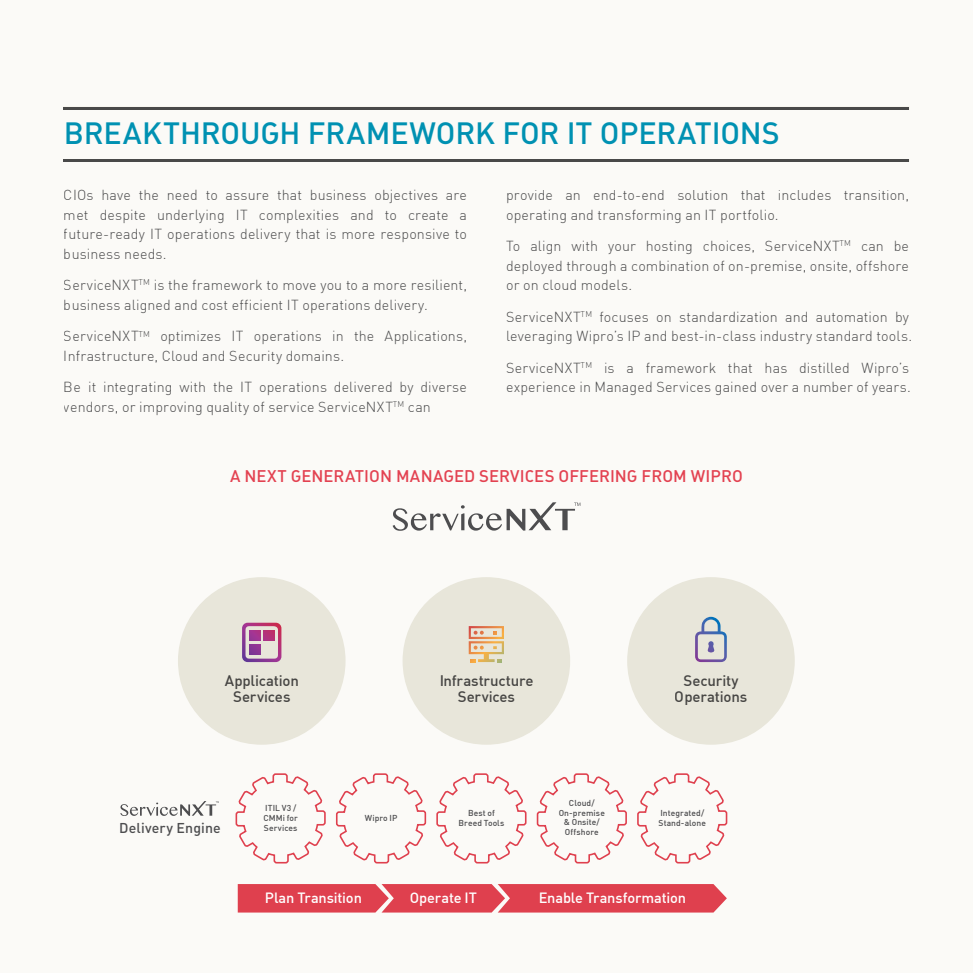
<style>
.page{position:relative;width:973px;height:973px;background:#fff}
.page>*{position:absolute;margin:0;border:0;box-sizing:border-box;transform-origin:0 0}
.t1{font:30.3px "DIN Medium Alternate";letter-spacing:-.005em;color:#0091b2}
.t2{font:16.65px "DIN Medium Alternate";color:#e34251}
.t3{font:500 15px/16.2px "DIN";letter-spacing:-.01em;color:#4d4d4f;text-align:center}
.t4{font:500 14.55px "DIN";letter-spacing:-.01em;color:#fff}
.t5{font:300 14.25px/19.5px "DIN";letter-spacing:.01em;color:#4d4d4f}
.t6{font:14.1px "DIN Medium Alternate";letter-spacing:.01em;color:#4d4d4f}
.t7{font:500 8.4px/9.8px "DIN";letter-spacing:.01em;color:#4d4d4f;text-align:center}
</style>
<div class="page">
<hr style="left:972px;top:0;width:1px;height:972px;background:#f8f8f2">
<div style="left:0;top:0;width:972px;height:972px;background:#fbfaf7"></div>
<hr style="left:64px;top:107px;width:844px;height:2px;background:#4d4d4f">
<hr style="left:64px;top:159px;width:844px;height:3px;background:#4d4d4f">
<svg style="left:392px;top:502px;width:188px;height:28px"></svg>
<div style="left:178px;top:577px;width:167px;height:167px;background:#e8e6da;border-radius:50%"></div>
<div style="left:402px;top:577px;width:168px;height:167px;background:#e8e6da;border-radius:50%"></div>
<div style="left:627px;top:577px;width:167px;height:167px;background:#e8e6da;border-radius:50%"></div>
<svg style="left:235px;top:773px;width:90px;height:90px"></svg>
<svg style="left:336px;top:773px;width:90px;height:90px"></svg>
<svg style="left:436px;top:773px;width:90px;height:90px"></svg>
<svg style="left:536px;top:773px;width:90px;height:90px"></svg>
<svg style="left:637px;top:773px;width:90px;height:90px"></svg>
<svg style="left:120px;top:801px;width:99px;height:14px"></svg>
<svg style="left:238px;top:884px;width:488px;height:28px;background:#df4654"></svg>
<svg style="left:242px;top:622px;width:39px;height:40px"></svg>
<svg style="left:468px;top:626px;width:36px;height:36px"></svg>
<svg style="left:695px;top:616px;width:31px;height:46px"></svg>
<h1 class="t1" style="left:64px;top:114px;width:717px">BREAKTHROUGH FRAMEWORK FOR IT OPERATIONS</h1>
<p class="t5" style="left:64px;top:185px;width:404px;text-align:justify">CIOs have the need to assure that business objectives are met despite underlying IT complexities and to create a future-ready IT operations delivery that is more responsive to business needs.</p>
<p class="t5" style="left:64px;top:275px;width:404px">ServiceNXT<sup>TM</sup> is the framework to move you to a more resilient, business aligned and cost efficient IT operations delivery.</p>
<p class="t5" style="left:64px;top:326px;width:404px">ServiceNXT<sup>TM</sup> optimizes IT operations in the Applications,<br>Infrastructure, Cloud and Security domains.</p>
<p class="t5" style="left:64px;top:377px;width:404px">Be it integrating with the IT operations delivered by diverse vendors, or improving quality of service ServiceNXT<sup>TM</sup> can</p>
<p class="t5" style="left:506px;top:185px;width:404px">provide an end-to-end solution that includes transition, operating and transforming an IT portfolio.</p>
<p class="t5" style="left:506px;top:236px;width:404px;text-align:justify">To align with your hosting choices, ServiceNXT<sup>TM</sup> can be deployed through a combination of on-premise, onsite, offshore or on cloud models.</p>
<p class="t5" style="left:506px;top:307px;width:407px">ServiceNXT<sup>TM</sup> focuses on standardization and automation by leveraging Wipro’s IP and best-in-class industry standard tools.</p>
<p class="t5" style="left:506px;top:358px;width:406px">ServiceNXT<sup>TM</sup> is a framework that has distilled Wipro’s experience in Managed Services gained over a number of years.</p>
<p class="t2" style="left:230px;top:465px;width:514px">A NEXT GENERATION MANAGED SERVICES OFFERING FROM WIPRO</p>
<p class="t3" style="left:225px;top:671px;width:76px">Application<br>Services</p>
<p class="t3" style="left:439px;top:671px;width:96px">Infrastructure<br>Services</p>
<p class="t3" style="left:674px;top:671px;width:74px">Security<br>Operations</p>
<p class="t7" style="left:263px;top:803px;width:36px;text-align:left">ITIL V3 /<br>CMMi for</p>
<p class="t6" style="left:119px;top:818px;width:103px">Delivery Engine</p>
<p class="t7" style="left:264px;top:822px;width:35px">Services</p>
<p class="t7" style="left:365px;top:812px;width:34px">Wipro IP</p>
<p class="t7" style="left:458px;top:807px;width:47px">Best of<br>Breed Tools</p>
<p class="t7" style="left:558px;top:797px;width:48px">Cloud/<br>On-premise &amp; Onsite/<br>Offshore</p>
<p class="t7" style="left:658px;top:807px;width:49px;text-align:left">Integrated/<br>Stand-alone</p>
<p class="t4" style="left:265px;top:888px;width:98px">Plan Transition</p>
<p class="t4" style="left:410px;top:888px;width:68px">Operate IT</p>
<p class="t4" style="left:538px;top:888px;width:149px">Enable Transformation</p>
</div>
